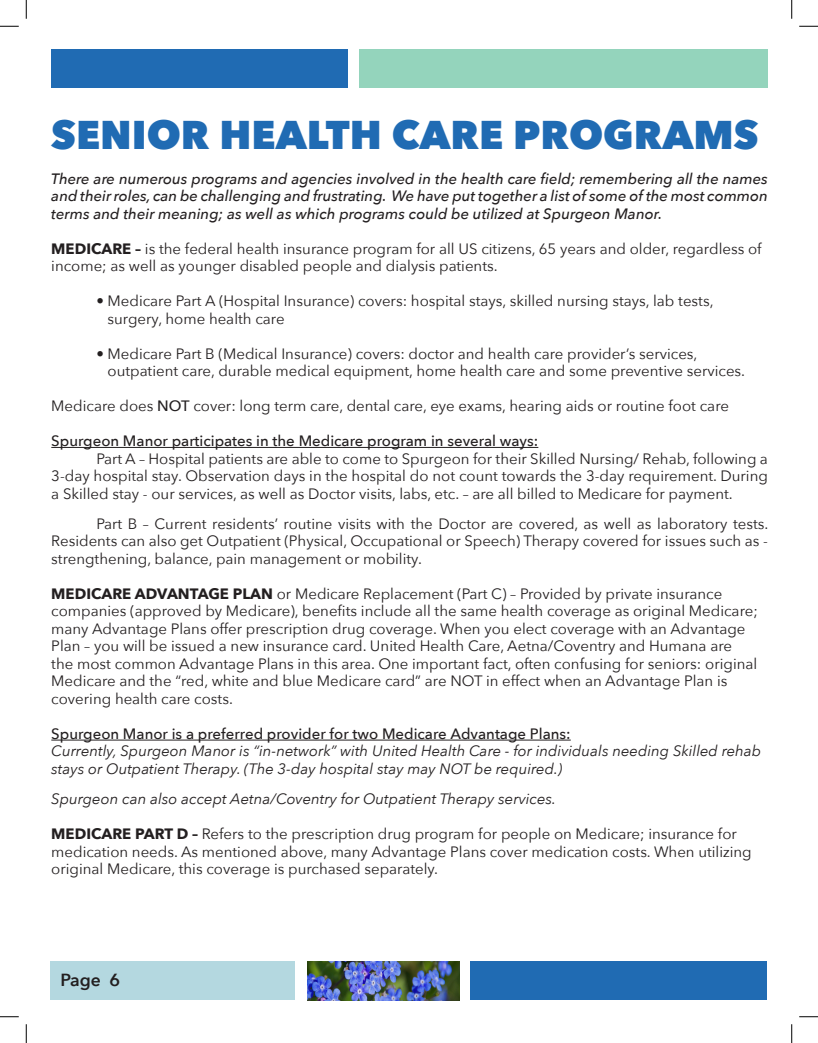
<style>
.page{position:relative;width:818px;height:1043px;background:#fff}
.page>*{position:absolute;margin:0;border:0;box-sizing:border-box;transform-origin:0 0}
.t1{font:800 40px "Avenir Next";color:#206bb3}
.t2{font:600 17.5px "Avenir Next";color:#231f20}
.t3{font:15px/17.5px "Avenir Next";color:#231f20}
.t4{font:italic 500 15px/17.5px "Avenir Next";color:#231f20;text-align:justify}
.t5{font:italic 15px/17.5px "Avenir Next";color:#231f20}
.t6{font:500 15px "Avenir Next";color:#231f20}
.s1{font-weight:700}
.s2{font-weight:500}
</style>
<div class="page">
<div style="left:51px;top:50px;width:297px;height:38px;background:#206bb3"></div>
<div style="left:359px;top:50px;width:409px;height:38px;background:#94d4bc"></div>
<div style="left:470px;top:961px;width:297px;height:39px;background:#206bb3"></div>
<img style="left:308px;top:961px;width:151px;height:39px">
<div style="left:50px;top:961px;width:245px;height:39px;background:#b4d8e0"></div>
<hr style="left:51px;top:447px;width:487px;height:1px;background:#231f20">
<hr style="left:51px;top:739px;width:519px;height:1px;background:#231f20">
<svg style="left:0;top:25px;width:19px;height:2px"></svg>
<svg style="left:799px;top:25px;width:19px;height:2px"></svg>
<svg style="left:0;top:1016px;width:19px;height:1px"></svg>
<svg style="left:799px;top:1016px;width:19px;height:1px"></svg>
<svg style="left:25px;top:0;width:2px;height:19px"></svg>
<svg style="left:25px;top:1024px;width:2px;height:18px"></svg>
<svg style="left:791px;top:0;width:1px;height:19px"></svg>
<svg style="left:791px;top:1024px;width:1px;height:18px"></svg>
<p class="t1" style="left:51px;top:110px;width:708px">SENIOR HEALTH CARE PROGRAMS</p>
<p class="t4" style="left:51px;top:169px;width:718px">There are numerous programs and agencies involved in the health care field; remembering all the names and their roles, can be challenging and frustrating. We have put together a list of some of the most common terms and their meaning; as well as which programs could be utilized at Spurgeon Manor.</p>
<p class="t3" style="left:51px;top:239px;width:711px"><span class="s1">MEDICARE –</span> is the federal health insurance program for all US citizens, 65 years and older, regardless of income; as well as younger disabled people and dialysis patients.</p>
<p class="t3" style="left:96px;top:291px;width:618px">• Medicare Part A (Hospital Insurance) covers: hospital stays, skilled nursing stays, lab tests,</p>
<p class="t3" style="left:108px;top:309px;width:178px">surgery, home health care</p>
<p class="t3" style="left:96px;top:344px;width:602px">• Medicare Part B (Medical Insurance) covers: doctor and health care provider’s services,</p>
<p class="t3" style="left:108px;top:361px;width:639px">outpatient care, durable medical equipment, home health care and some preventive services.</p>
<p class="t3" style="left:51px;top:396px;width:679px">Medicare does <span class="s2">NOT</span> cover: long term care, dental care, eye exams, hearing aids or routine foot care</p>
<p class="t6" style="left:51px;top:428px;width:488px">Spurgeon Manor participates in the Medicare program in several ways:</p>
<p class="t3" style="left:51px;top:449px;width:718px;text-align:justify;text-indent:45px">Part A – Hospital patients are able to come to Spurgeon for their Skilled Nursing/ Rehab, following a 3-day hospital stay. Observation days in the hospital do not count towards the 3-day requirement. During a Skilled stay - our services, as well as Doctor visits, labs, etc. – are all billed to Medicare for payment.</p>
<p class="t3" style="left:51px;top:514px;width:718px;text-align:justify;text-indent:45px">Part B – Current residents’ routine visits with the Doctor are covered, as well as laboratory tests.<br>Residents can also get Outpatient (Physical, Occupational or Speech) Therapy covered for issues such as - strengthening, balance, pain management or mobility.</p>
<p class="t3" style="left:51px;top:584px;width:708px"><span class="s1">MEDICARE ADVANTAGE PLAN</span> or Medicare Replacement (Part C) – Provided by private insurance companies (approved by Medicare), benefits include all the same health coverage as original Medicare; many Advantage Plans offer prescription drug coverage. When you elect coverage with an Advantage Plan – you will be issued a new insurance card. United Health Care, Aetna/Coventry and Humana are the most common Advantage Plans in this area. One important fact, often confusing for seniors: original Medicare and the “red, white and blue Medicare card” are NOT in effect when an Advantage Plan is covering health care costs.</p>
<p class="t6" style="left:51px;top:721px;width:521px">Spurgeon Manor is a preferred provider for two Medicare Advantage Plans:</p>
<p class="t5" style="left:51px;top:741px;width:711px">Currently, Spurgeon Manor is “in-network” with United Health Care - for individuals needing Skilled rehab stays or Outpatient Therapy. (The 3-day hospital stay may NOT be required.)</p>
<p class="t5" style="left:51px;top:789px;width:506px">Spurgeon can also accept Aetna/Coventry for Outpatient Therapy services.</p>
<p class="t3" style="left:51px;top:824px;width:702px"><span class="s1">MEDICARE PART D –</span> Refers to the prescription drug program for people on Medicare; insurance for medication needs. As mentioned above, many Advantage Plans cover medication costs. When utilizing original Medicare, this coverage is purchased separately.</p>
<p class="t2" style="left:60px;top:965px;width:61px">Page 6</p>
</div>
